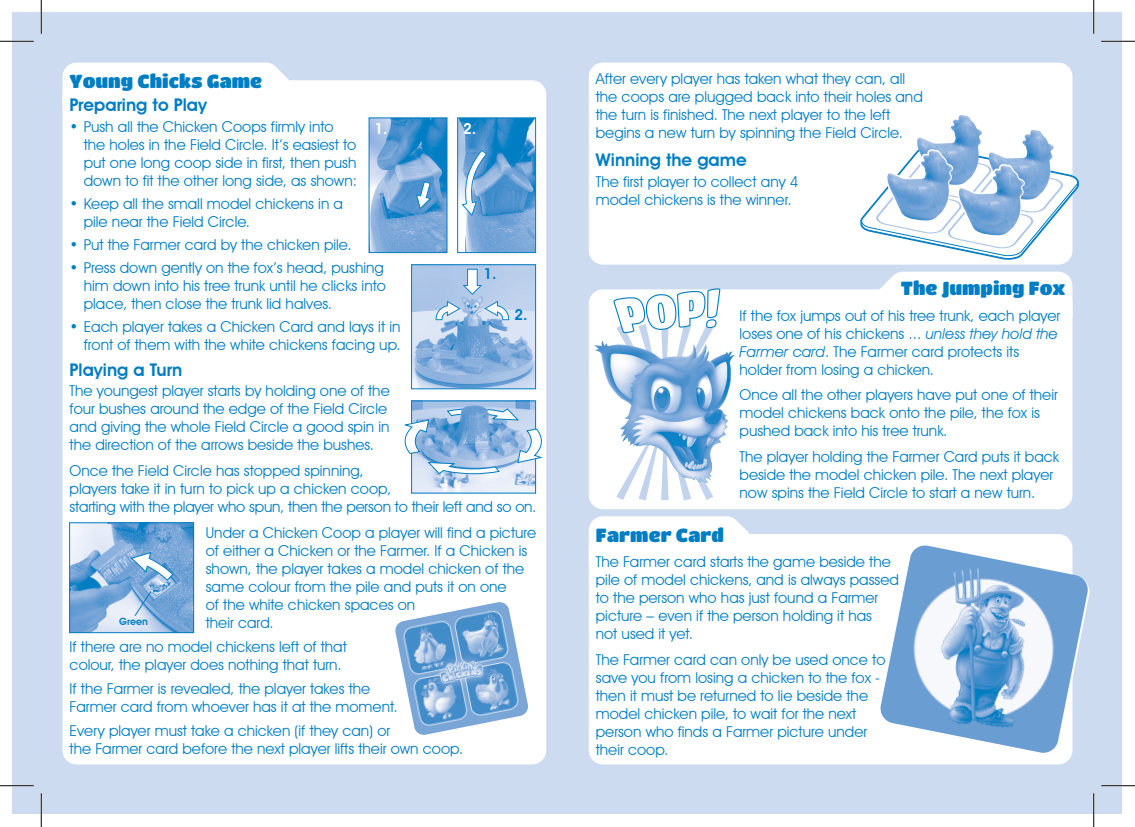
<style>
.page{position:relative;width:1135px;height:827px;background:#fff}
.page>*{position:absolute;margin:0;border:0;box-sizing:border-box;transform-origin:0 0}
.t1{font:18.75px "Titan One";color:#007dc3}
.t2{font:600 17.5px "Avant Garde IT Cby BT";color:#007dc3}
.t3{font:15px/18px "Avant Garde IT Cby BT";color:#007dc3}
.t4{font:600 15px "Avant Garde IT Cby BT";color:#007dc3}
.t5{font:600 15px "Avant Garde IT Cby BT";color:#fff}
.t6{font:600 10px "Avant Garde IT Cby BT";color:#007dc3}
.s1{font-style:italic}
</style>
<div class="page">
<div style="left:13px;top:13px;width:1109px;height:801px;background:#cddbf0"></div>
<div style="left:63px;top:63px;width:226px;height:17px;background:#fff"></div>
<div style="left:63px;top:80px;width:483px;height:684px;background:#fff"></div>
<svg style="left:589px;top:516px;width:161px;height:18px;background:#fafbfd"></svg>
<div style="left:589px;top:534px;width:483px;height:230px;background:#fff"></div>
<div style="left:589px;top:63px;width:483px;height:201px;background:#fff"></div>
<div style="left:880px;top:272px;width:192px;height:17px;background:#fff"></div>
<div style="left:589px;top:289px;width:483px;height:220px;background:#fff"></div>
<img style="left:879px;top:545px;width:210px;height:209px">
<svg style="left:395px;top:601px;width:135px;height:136px"></svg>
<img style="left:394px;top:602px;width:135px;height:133px">
<img style="left:594px;top:341px;width:141px;height:142px">
<div style="left:858px;top:92px;width:215px;height:170px;background:#fff"></div>
<img style="left:988px;top:130px;width:66px;height:16px">
<img style="left:917px;top:115px;width:65px;height:31px">
<svg style="left:860px;top:146px;width:219px;height:114px;background:#ccdff1"></svg>
<img style="left:887px;top:151px;width:65px;height:70px">
<svg style="left:612px;top:288px;width:109px;height:212px;background:#bbd4ec"></svg>
<img style="left:413px;top:266px;width:121px;height:121px">
<div style="left:411px;top:264px;width:125px;height:125px;border:1px solid #007dc3"></div>
<svg style="left:463px;top:269px;width:19px;height:26px"></svg>
<svg style="left:436px;top:301px;width:24px;height:19px"></svg>
<svg style="left:484px;top:301px;width:25px;height:19px"></svg>
<img style="left:413px;top:402px;width:121px;height:89px">
<div style="left:411px;top:400px;width:125px;height:93px;border:1px solid #007dc3"></div>
<svg style="left:446px;top:408px;width:74px;height:13px"></svg>
<svg style="left:402px;top:419px;width:28px;height:35px"></svg>
<svg style="left:426px;top:461px;width:75px;height:13px"></svg>
<svg style="left:517px;top:428px;width:27px;height:36px"></svg>
<img style="left:71px;top:524px;width:121px;height:107px">
<div style="left:69px;top:522px;width:125px;height:111px;border:1px solid #007dc3"></div>
<svg style="left:130px;top:551px;width:44px;height:30px"></svg>
<svg style="left:134px;top:590px;width:18px;height:26px"></svg>
<svg style="left:368px;top:117px;width:168px;height:136px;background:#6fa8d8"></svg>
<hr style="left:0;top:40px;width:34px;height:2px;background:#fff">
<hr style="left:1101px;top:40px;width:34px;height:2px;background:#fff">
<hr style="left:40px;top:0;width:2px;height:34px;background:#fff">
<hr style="left:40px;top:793px;width:2px;height:34px;background:#fff">
<hr style="left:0;top:41px;width:34px;height:1px;background:#000">
<hr style="left:1101px;top:41px;width:34px;height:1px;background:#000">
<hr style="left:0;top:785px;width:34px;height:1px;background:#000">
<hr style="left:1101px;top:785px;width:34px;height:1px;background:#000">
<hr style="left:41px;top:0;width:1px;height:34px;background:#000">
<hr style="left:41px;top:793px;width:1px;height:34px;background:#000">
<hr style="left:1093px;top:0;width:1px;height:34px;background:#000">
<hr style="left:1093px;top:793px;width:1px;height:34px;background:#000">
<p class="t1" style="left:70px;top:70px;width:194px">Young Chicks Game</p>
<p class="t2" style="left:70px;top:95px;width:139px">Preparing to Play</p>
<p class="t3" style="left:84px;top:117px;width:275px;text-indent:-14px">• Push all the Chicken Coops firmly into the holes in the Field Circle. It’s easiest to put one long coop side in first, then push down to fit the other long side, as shown:</p>
<p class="t3" style="left:84px;top:194px;width:261px;text-indent:-14px">• Keep all the small model chickens in a pile near the Field Circle.</p>
<p class="t3" style="left:70px;top:235px;width:284px">• Put the Farmer card by the chicken pile.</p>
<p class="t3" style="left:84px;top:258px;width:304px;text-indent:-14px">• Press down gently on the fox’s head, pushing him down into his tree trunk until he clicks into place, then close the trunk lid halves.</p>
<p class="t3" style="left:70px;top:317px;width:333px;text-align:right">• Each player takes a Chicken Card and lays it in front of them with the white chickens facing up.</p>
<p class="t2" style="left:70px;top:359px;width:114px">Playing a Turn</p>
<p class="t3" style="left:70px;top:382px;width:322px">The youngest player starts by holding one of the four bushes around the edge of the Field Circle and giving the whole Field Circle a good spin in the direction of the arrows beside the bushes.</p>
<p class="t3" style="left:70px;top:461px;width:468px">Once the Field Circle has stopped spinning,<br>players take it in turn to pick up a chicken coop,<br>starting with the player who spun, then the person to their left and so on.</p>
<p class="t3" style="left:206px;top:523px;width:332px">Under a Chicken Coop a player will find a picture of either a Chicken or the Farmer. If a Chicken is shown, the player takes a model chicken of the same colour from the pile and puts it on one<br>of the white chicken spaces on<br>their card.</p>
<p class="t3" style="left:70px;top:637px;width:279px">If there are no model chickens left of that colour, the player does nothing that turn.</p>
<p class="t3" style="left:70px;top:679px;width:329px">If the Farmer is revealed, the player takes the<br>Farmer card from whoever has it at the moment.</p>
<p class="t3" style="left:70px;top:722px;width:395px">Every player must take a chicken (if they can) or<br>the Farmer card before the next player lifts their own coop.</p>
<p class="t5" style="left:374px;top:119px;width:15px">1.</p>
<p class="t5" style="left:463px;top:119px;width:15px">2.</p>
<p class="t4" style="left:484px;top:265px;width:15px">1.</p>
<p class="t4" style="left:514px;top:306px;width:15px">2.</p>
<p class="t6" style="left:119px;top:615px;width:30px">Green</p>
<p class="t3" style="left:596px;top:69px;width:328px">After every player has taken what they can, all the coops are plugged back into their holes and the turn is finished. The next player to the left begins a new turn by spinning the Field Circle.</p>
<p class="t2" style="left:596px;top:150px;width:152px">Winning the game</p>
<p class="t3" style="left:596px;top:172px;width:204px">The first player to collect any 4 model chickens is the winner.</p>
<p class="t1" style="left:901px;top:277px;width:166px">The Jumping Fox</p>
<p class="t3" style="left:740px;top:306px;width:322px">If the fox jumps out of his tree trunk, each player loses one of his chickens ... <span class="s1">unless they hold the Farmer card</span>. The Farmer card protects its holder from losing a chicken.</p>
<p class="t3" style="left:740px;top:386px;width:320px">Once all the other players have put one of their model chickens back onto the pile, the fox is pushed back into his tree trunk.</p>
<p class="t3" style="left:740px;top:447px;width:321px">The player holding the Farmer Card puts it back beside the model chicken pile. The next player now spins the Field Circle to start a new turn.</p>
<p class="t1" style="left:596px;top:523px;width:130px">Farmer Card</p>
<p class="t3" style="left:596px;top:552px;width:305px">The Farmer card starts the game beside the pile of model chickens, and is always passed to the person who has just found a Farmer picture – even if the person holding it has<br>not used it yet.</p>
<p class="t3" style="left:596px;top:650px;width:291px">The Farmer card can only be used once to save you from losing a chicken to the fox - then it must be returned to lie beside the model chicken pile, to wait for the next person who finds a Farmer picture under their coop.</p>
</div>
